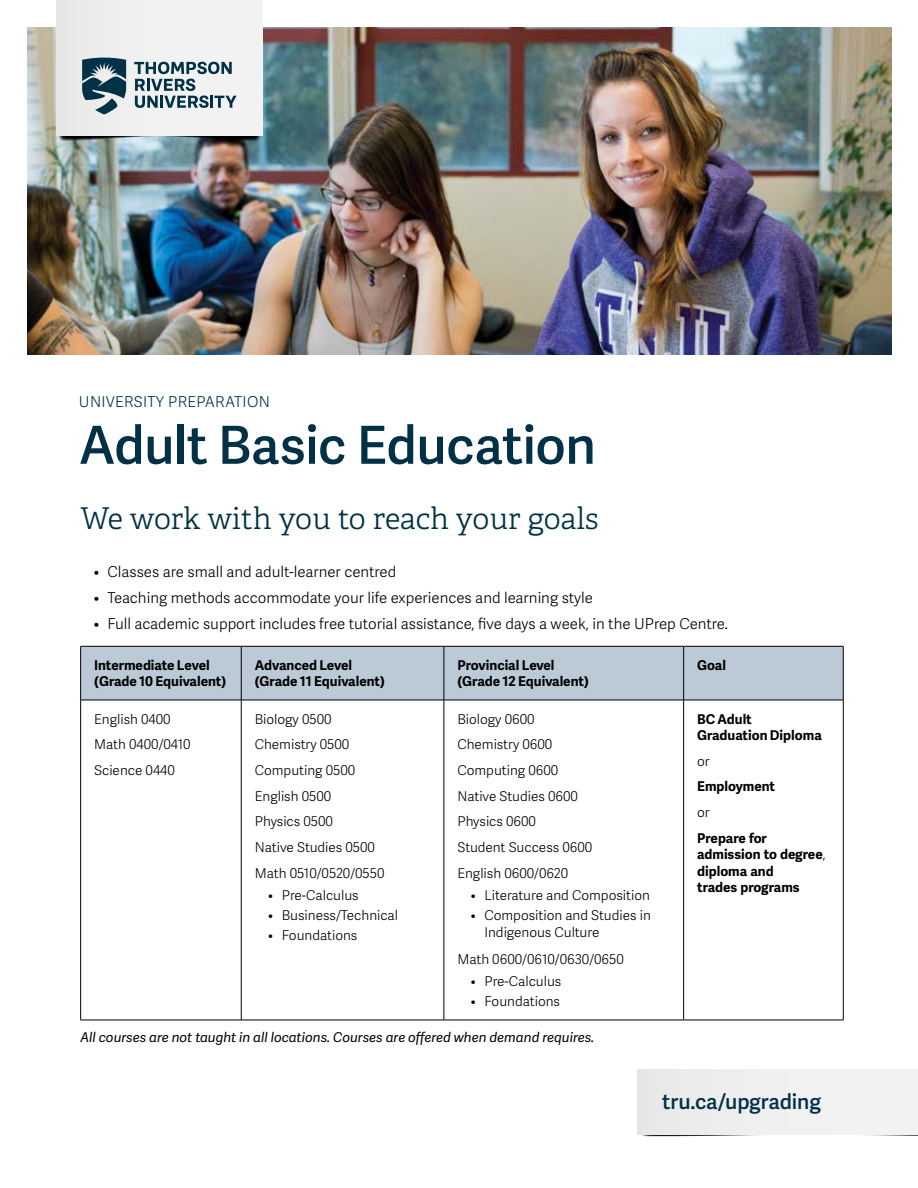
<style>
.page{position:relative;width:918px;height:1188px;background:#fff}
.page>*{position:absolute;margin:0;border:0;box-sizing:border-box;transform-origin:0 0}
.t1{font:600 52.5px "Adelle Sans";letter-spacing:-.01em;color:#003146}
.t2{font:300 30px "Adelle";color:#003146}
.t3{font:600 21px "Adelle Sans";color:#003146}
.t4{font:300 15px "Adelle Sans";color:#000}
.t5{font:300 15px "Adelle Sans";letter-spacing:.02em;color:#003146}
.t6{font:300 13.5px/25.7px "Adelle Sans";color:#000}
.t7{font:700 13.5px/16.5px "Adelle Sans";color:#000}
.t8{font:italic 13.5px "Adelle Sans";color:#000}
.s1{font-weight:300}
</style>
<div class="page">
<img style="left:27px;top:27px;width:864px;height:327px">
<svg style="left:638px;top:1134px;width:280px;height:3px"></svg>
<div style="left:638px;top:1069px;width:280px;height:65px;background:#f0f0f0"></div>
<svg style="left:57px;top:135px;width:205px;height:7px"></svg>
<div style="left:57px;top:0;width:205px;height:135px;background:#f1f1f1"></div>
<svg style="left:82px;top:58px;width:44px;height:56px"></svg>
<svg style="left:134px;top:62px;width:103px;height:46px"></svg>
<div style="left:81px;top:647px;width:762px;height:53px;background:#bbcad6"></div>
<hr style="left:80px;top:646px;width:161px;height:1px;background:#000">
<hr style="left:80px;top:646px;width:1px;height:54px;background:#000">
<hr style="left:241px;top:646px;width:203px;height:1px;background:#000">
<hr style="left:241px;top:646px;width:1px;height:54px;background:#000">
<hr style="left:444px;top:646px;width:240px;height:1px;background:#000">
<hr style="left:444px;top:646px;width:1px;height:54px;background:#000">
<hr style="left:684px;top:646px;width:159px;height:1px;background:#000">
<hr style="left:683px;top:646px;width:1px;height:54px;background:#000">
<hr style="left:843px;top:646px;width:1px;height:54px;background:#000">
<hr style="left:80px;top:700px;width:161px;height:1px;background:#000">
<hr style="left:80px;top:700px;width:1px;height:320px;background:#000">
<hr style="left:241px;top:700px;width:203px;height:1px;background:#000">
<hr style="left:241px;top:700px;width:1px;height:320px;background:#000">
<hr style="left:444px;top:700px;width:240px;height:1px;background:#000">
<hr style="left:444px;top:700px;width:1px;height:320px;background:#000">
<hr style="left:684px;top:700px;width:159px;height:1px;background:#000">
<hr style="left:683px;top:700px;width:1px;height:320px;background:#000">
<hr style="left:843px;top:700px;width:1px;height:320px;background:#000">
<hr style="left:80px;top:1020px;width:161px;height:1px;background:#000">
<hr style="left:241px;top:1020px;width:203px;height:1px;background:#000">
<hr style="left:444px;top:1020px;width:240px;height:1px;background:#000">
<hr style="left:684px;top:1020px;width:159px;height:1px;background:#000">
<p class="t5" style="left:79px;top:391px;width:193px">UNIVERSITY PREPARATION</p>
<h1 class="t1" style="left:79px;top:407px;width:519px">Adult Basic Education</h1>
<h2 class="t2" style="left:80px;top:500px;width:520px">We work with you to reach your goals</h2>
<p class="t4" style="left:94px;top:561px;width:304px">• Classes are small and adult-learner centred</p>
<p class="t4" style="left:94px;top:587px;width:501px">• Teaching methods accommodate your life experiences and learning style</p>
<p class="t4" style="left:94px;top:613px;width:635px">• Full academic support includes free tutorial assistance, five days a week, in the UPrep Centre.</p>
<p class="t7" style="left:94px;top:656px;width:134px">Intermediate Level (Grade 10 Equivalent)</p>
<p class="t7" style="left:255px;top:656px;width:132px">Advanced Level (Grade 11 Equivalent)</p>
<p class="t7" style="left:457px;top:656px;width:133px">Provincial Level (Grade 12 Equivalent)</p>
<p class="t7" style="left:697px;top:656px;width:30px">Goal</p>
<p class="t6" style="left:94px;top:706px;width:98px">English 0400<br>Math 0400/0410<br>Science 0440</p>
<p class="t6" style="left:255px;top:706px;width:131px">Biology 0500<br>Chemistry 0500<br>Computing 0500<br>English 0500<br>Physics 0500<br>Native Studies 0500<br>Math 0510/0520/0550</p>
<p class="t6" style="left:268px;top:882px;width:92px">• Pre-Calculus</p>
<p class="t6" style="left:268px;top:902px;width:131px">• Business/Technical</p>
<p class="t6" style="left:268px;top:922px;width:91px">• Foundations</p>
<p class="t7" style="left:697px;top:710px;width:126px">BC Adult<br>Graduation Diploma</p>
<p class="t6" style="left:697px;top:748px;width:14px">or</p>
<p class="t7" style="left:697px;top:778px;width:80px">Employment</p>
<p class="t6" style="left:697px;top:799px;width:14px">or</p>
<p class="t7" style="left:697px;top:829px;width:130px">Prepare for admission to degree<span class="s1">, </span>diploma and<br>trades programs</p>
<p class="t6" style="left:457px;top:706px;width:137px">Biology 0600<br>Chemistry 0600<br>Computing 0600<br>Native Studies 0600<br>Physics 0600<br>Student Success 0600<br>English 0600/0620</p>
<p class="t6" style="left:471px;top:882px;width:181px">• Literature and Composition</p>
<p class="t6" style="left:484px;top:907px;width:168px;line-height:16.5px;text-indent:-14px">• Composition and Studies in<br>Indigenous Culture</p>
<p class="t6" style="left:457px;top:946px;width:168px">Math 0600/0610/0630/0650</p>
<p class="t6" style="left:471px;top:968px;width:92px">• Pre-Calculus</p>
<p class="t6" style="left:471px;top:988px;width:91px">• Foundations</p>
<p class="t8" style="left:80px;top:1028px;width:515px">All courses are not taught in all locations. Courses are offered when demand requires.</p>
<h3 class="t3" style="left:662px;top:1086px;width:160px">tru.ca/upgrading</h3>
</div>
